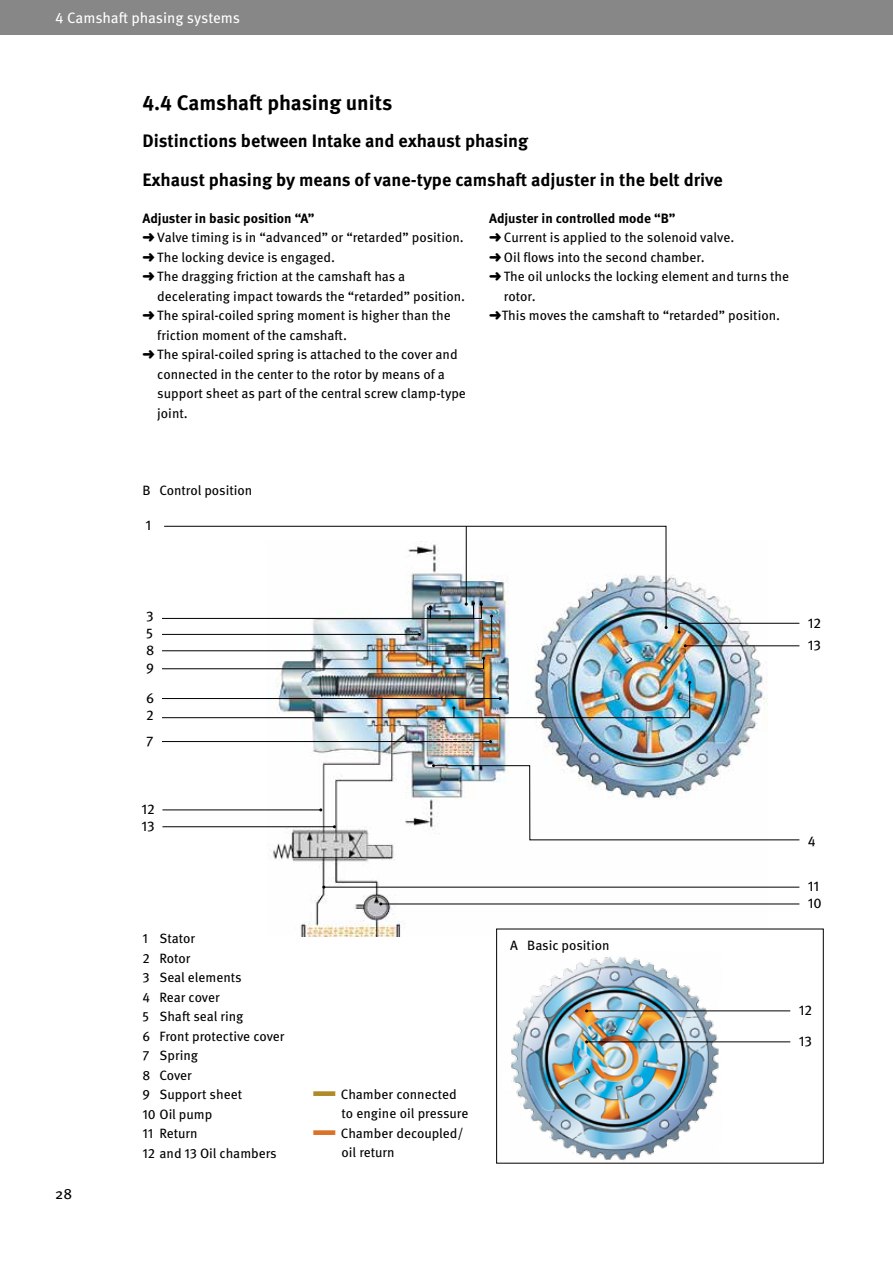
<style>
.page{position:relative;width:893px;height:1263px;background:#fff}
.page>*{position:absolute;margin:0;border:0;box-sizing:border-box;transform-origin:0 0}
.t1{font:700 45px "Meta OT";color:#af8a27}
.t2{font:700 45px "Meta OT";color:#db7229}
.t3{font:700 21px "Meta OT";letter-spacing:-.005em;color:#000}
.t4{font:700 18px "Meta OT";color:#000}
.t5{font:15px "Meta OT";letter-spacing:-.005em;color:#fff}
.t6{font:15px "Meta OT";color:#000}
.t7{font:14.1px/17.7px "Meta OT";color:#000}
.t8{font:13.5px/19.5px "Meta OT";color:#000}
.t9{font:700 13.5px "Meta OT";color:#000}
</style>
<div class="page">
<div style="left:0;top:0;width:893px;height:34px;background:#878787"></div>
<img style="left:266px;top:575px;width:502px;height:361px">
<div style="left:497px;top:929px;width:326px;height:234px;background:#fff"></div>
<img style="left:511px;top:957px;width:211px;height:204px">
<div style="left:496px;top:929px;width:328px;height:234px;border:1px solid #000"></div>
<svg style="left:164px;top:525px;width:503px;height:103px"></svg>
<hr style="left:466px;top:526px;width:1px;height:78px;background:#000">
<img style="left:162px;top:681px;width:529px;height:37px">
<img style="left:162px;top:602px;width:331px;height:49px">
<hr style="left:685px;top:645px;width:114px;height:1px;background:#000">
<hr style="left:587px;top:1041px;width:203px;height:1px;background:#000">
<hr style="left:587px;top:1010px;width:203px;height:1px;background:#000">
<hr style="left:162px;top:826px;width:172px;height:1px;background:#000">
<hr style="left:381px;top:903px;width:418px;height:1px;background:#000">
<hr style="left:162px;top:809px;width:159px;height:1px;background:#000">
<svg style="left:432px;top:764px;width:368px;height:77px"></svg>
<hr style="left:324px;top:887px;width:475px;height:1px;background:#000">
<svg style="left:678px;top:622px;width:122px;height:12px"></svg>
<img style="left:162px;top:657px;width:323px;height:12px">
<hr style="left:162px;top:741px;width:328px;height:1px;background:#000">
<p class="t5" style="left:55px;top:9px;width:186px">4 Camshaft phasing systems</p>
<h2 class="t3" style="left:142px;top:90px;width:251px">4.4 Camshaft phasing units</h2>
<h3 class="t4" style="left:142px;top:129px;width:387px">Distinctions between Intake and exhaust phasing</h3>
<h3 class="t4" style="left:142px;top:168px;width:582px">Exhaust phasing by means of vane-type camshaft adjuster in the belt drive</h3>
<p class="t9" style="left:142px;top:210px;width:173px">Adjuster in basic position “A”</p>
<p class="t8" style="left:157px;top:228px;width:310px">Valve timing is in “advanced” or “retarded” position.<br>The locking device is engaged.<br>The dragging friction at the camshaft has a decelerating impact towards the “retarded” position.<br>The spiral-coiled spring moment is higher than the friction moment of the camshaft.<br>The spiral-coiled spring is attached to the cover and connected in the center to the rotor by means of a support sheet as part of the central screw clamp-type joint.</p>
<p class="t9" style="left:489px;top:209px;width:188px">Adjuster in controlled mode “B”</p>
<p class="t8" style="left:502px;top:228px;width:289px">Current is applied to the solenoid valve.<br>Oil flows into the second chamber.<br>The oil unlocks the locking element and turns the rotor.<br>This moves the camshaft to “retarded” position.</p>
<p class="t8" style="left:142px;top:480px;width:111px">B Control position</p>
<p class="t7" style="left:146px;top:516px;width:7px">1</p>
<p class="t6" style="left:55px;top:1184px;width:19px">28</p>
<p class="t7" style="left:146px;top:607px;width:9px">3<br>5</p>
<p class="t7" style="left:146px;top:641px;width:10px">8<br>9</p>
<p class="t7" style="left:146px;top:689px;width:10px">6</p>
<p class="t7" style="left:146px;top:707px;width:9px">2</p>
<p class="t7" style="left:146px;top:732px;width:9px">7</p>
<p class="t7" style="left:142px;top:801px;width:15px">12</p>
<p class="t7" style="left:142px;top:817px;width:15px">13</p>
<p class="t8" style="left:142px;top:929px;width:144px">1 Stator<br>2 Rotor<br>3 Seal elements<br>4 Rear cover<br>5 Shaft seal ring<br>6 Front protective cover<br>7 Spring<br>8 Cover<br>9 Support sheet<br>10 Oil pump<br>11 Return<br>12 and 13 Oil chambers</p>
<h1 class="t1" style="left:311px;top:1062px;width:27px">–</h1>
<p class="t8" style="left:341px;top:1084px;width:129px">Chamber connected to engine oil pressure</p>
<h1 class="t2" style="left:311px;top:1101px;width:27px">–</h1>
<p class="t8" style="left:341px;top:1123px;width:124px">Chamber decoupled/ oil return</p>
<p class="t8" style="left:510px;top:935px;width:101px">A Basic position</p>
<p class="t7" style="left:808px;top:614px;width:15px">12</p>
<p class="t7" style="left:808px;top:636px;width:15px">13</p>
<p class="t7" style="left:808px;top:832px;width:9px">4</p>
<p class="t7" style="left:808px;top:878px;width:13px">11</p>
<p class="t7" style="left:808px;top:895px;width:15px">10</p>
<p class="t7" style="left:799px;top:1001px;width:15px">12</p>
<p class="t7" style="left:799px;top:1032px;width:15px">13</p>
</div>
